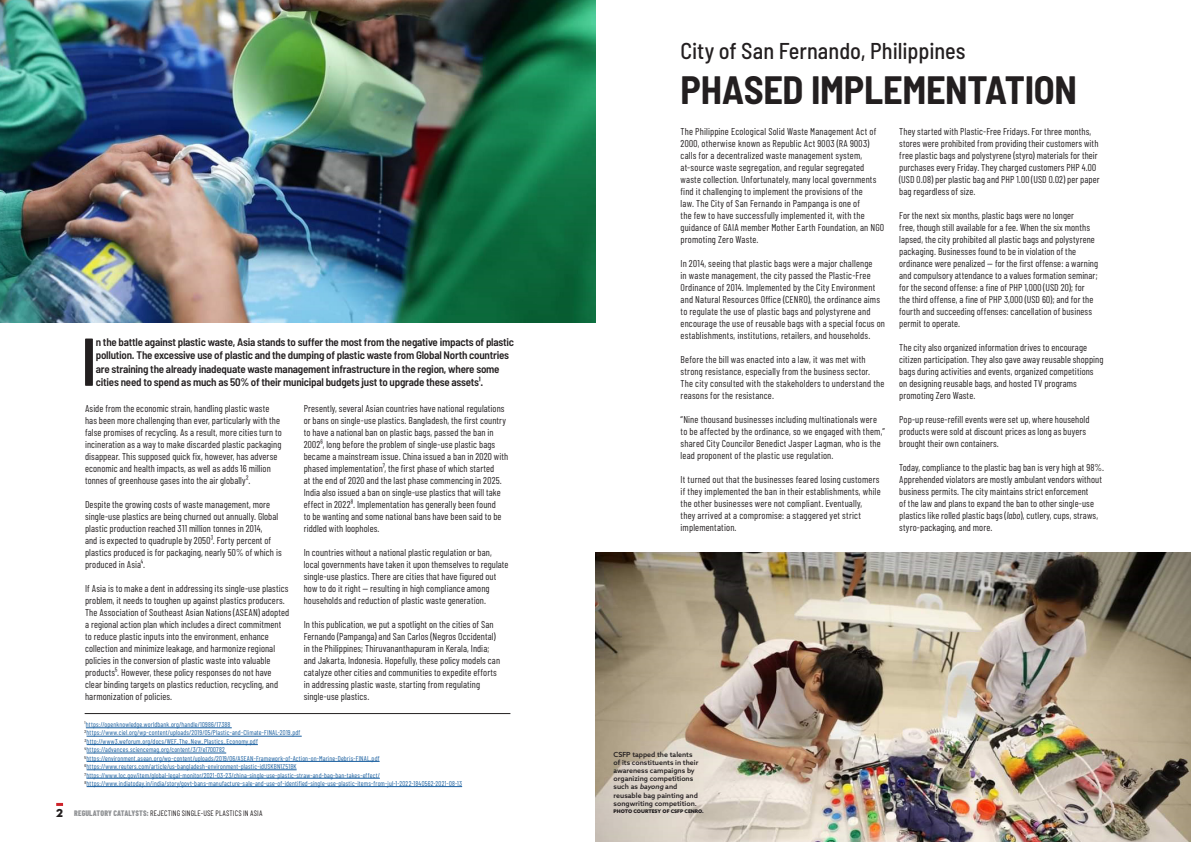
<style>
.page{position:relative;width:1191px;height:842px;background:#fff}
.page>*{position:absolute;margin:0;border:0;box-sizing:border-box;transform-origin:0 0}
.Drop_Cap{font:600 semi-condensed 67.6px "Barlow";color:#231f20}
.Body_Text{font:700 semi-condensed 39.6px "Barlow";letter-spacing:-.01em;color:#231f20}
.Body_Text-2{font:500 semi-condensed 22.9px "Barlow";color:#231f20}
.Drop_Cap-2{font:600 semi-condensed 11px/13.2px "Barlow";letter-spacing:-.02em;color:#231f20}
.Body_Text-3{font:10px/12px "Barlow Condensed";letter-spacing:.01em;color:#231f20}
.t1{font:7.9px "Barlow Condensed";letter-spacing:.02em;color:#231f20}
.Body_Text-4{font:7px "Barlow Condensed";letter-spacing:.025em;color:#175d9e}
.Kapsyon{font:500 7px/8.2px "Azo Sans";color:#231f20}
.Kapsyon-2{font:900 5px "Azo Sans";color:#231f20}
.s1{color:#231f20}
.s2{font-family:"Neutraface 2 Display Titling";font-size:11.8px}
.s3{font-weight:800;font-size:8px;color:#8f9194}
.s4{font-style:italic}
</style>
<div class="page">
<svg style="left:56px;top:803px;width:7px;height:3px"></svg>
<img style="left:595px;top:553px;width:596px;height:289px">
<img style="left:0;top:0;width:595px;height:322px">
<hr style="left:86px;top:728px;width:146px;height:1px;background:#175d9e">
<hr style="left:87px;top:736px;width:215px;height:1px;background:#175d9e">
<hr style="left:87px;top:744px;width:171px;height:1px;background:#175d9e">
<hr style="left:87px;top:753px;width:139px;height:1px;background:#175d9e">
<hr style="left:86px;top:761px;width:293px;height:1px;background:#175d9e">
<hr style="left:87px;top:770px;width:210px;height:1px;background:#175d9e">
<hr style="left:86px;top:778px;width:294px;height:1px;background:#175d9e">
<hr style="left:87px;top:786px;width:375px;height:1px;background:#175d9e">
<hr style="left:85px;top:713px;width:425px;height:1px;background:#231f20">
<p class="Drop_Cap" style="left:81px;top:319px;width:18px">I</p>
<p class="Drop_Cap-2" style="left:96px;top:335px;width:420px">n the battle against plastic waste, Asia stands to suffer the most from the negative impacts of plastic pollution. The excessive use of plastic and the dumping of plastic waste from Global North countries are straining the already inadequate waste management infrastructure in the region, where some cities need to spend as much as 50% of their municipal budgets just to upgrade these assets¹.</p>
<p class="Body_Text-3" style="left:85px;top:402px;width:198px">Aside from the economic strain, handling plastic waste has been more challenging than ever, particularly with the false promises of recycling. As a result, more cities turn to incineration as a way to make discarded plastic packaging disappear. This supposed quick fix, however, has adverse economic and health impacts, as well as adds 16 million tonnes of greenhouse gases into the air globally².</p>
<p class="Body_Text-3" style="left:85px;top:498px;width:198px">Despite the growing costs of waste management, more single-use plastics are being churned out annually. Global plastic production reached 311 million tonnes in 2014,<br>and is expected to quadruple by 2050³. Forty percent of plastics produced is for packaging, nearly 50% of which is produced in Asia⁴.</p>
<p class="Body_Text-3" style="left:85px;top:582px;width:206px">If Asia is to make a dent in addressing its single-use plastics problem, it needs to toughen up against plastics producers.<br>The Association of Southeast Asian Nations (ASEAN) adopted a regional action plan which includes a direct commitment to reduce plastic inputs into the environment, enhance collection and minimize leakage, and harmonize regional policies in the conversion of plastic waste into valuable products⁵. However, these policy responses do not have clear binding targets on plastics reduction, recycling, and harmonization of policies.</p>
<p class="Body_Text-3" style="left:304px;top:402px;width:206px">Presently, several Asian countries have national regulations or bans on single-use plastics. Bangladesh, the first country to have a national ban on plastic bags, passed the ban in 2002⁶, long before the problem of single-use plastic bags became a mainstream issue. China issued a ban in 2020 with phased implementation⁷, the first phase of which started<br>at the end of 2020 and the last phase commencing in 2025.<br>India also issued a ban on single-use plastics that will take effect in 2022⁸. Implementation has generally been found<br>to be wanting and some national bans have been said to be riddled with loopholes.</p>
<p class="Body_Text-3" style="left:304px;top:546px;width:206px">In countries without a national plastic regulation or ban, local governments have taken it upon themselves to regulate single-use plastics. There are cities that have figured out how to do it right — resulting in high compliance among households and reduction of plastic waste generation.</p>
<p class="Body_Text-3" style="left:304px;top:618px;width:198px">In this publication, we put a spotlight on the cities of San Fernando (Pampanga) and San Carlos (Negros Occidental) in the Philippines; Thiruvananthapuram in Kerala, India; and Jakarta, Indonesia. Hopefully, these policy models can catalyze other cities and communities to expedite efforts in addressing plastic waste, starting from regulating single-use plastics.</p>
<p class="Body_Text-4" style="left:85px;top:720px;width:147px"><span class="s1">¹</span>https://openknowledge.worldbank.org/handle/10986/17388</p>
<p class="Body_Text-4" style="left:85px;top:729px;width:217px"><span class="s1">2</span>https://www.ciel.org/wp-content/uploads/2019/05/Plastic-and-Climate-FINAL-2019.pdf</p>
<p class="Body_Text-4" style="left:85px;top:737px;width:175px"><span class="s1">3</span>http://www3.weforum.org/docs/WEF_The_New_Plastics_Economy.pdf</p>
<p class="Body_Text-4" style="left:85px;top:745px;width:142px"><span class="s1">4</span>https://advances.sciencemag.org/content/3/7/e1700782</p>
<p class="Body_Text-4" style="left:85px;top:754px;width:296px"><span class="s1">5</span>https://environment.asean.org/wp-content/uploads/2019/06/ASEAN-Framework-of-Action-on-Marine-Debris-FINAL.pdf</p>
<p class="Body_Text-4" style="left:85px;top:762px;width:213px"><span class="s1">6</span>https://www.reuters.com/article/us-bangladesh-environment-plastic-idUSKBN1Z51BK</p>
<p class="Body_Text-4" style="left:85px;top:771px;width:297px"><span class="s1">7</span>https://www.loc.gov/item/global-legal-monitor/2021-03-23/china-single-use-plastic-straw-and-bag-ban-takes-effect/</p>
<p class="Body_Text-4" style="left:85px;top:779px;width:379px"><span class="s1">8</span>https://www.indiatoday.in/india/story/govt-bans-manufacture-sale-and-use-of-identified-single-use-plastic-items-from-jul-1-2022-1840562-2021-08-13</p>
<p class="t1" style="left:56px;top:808px;width:208px"><span class="s2">2</span> <span class="s3">REGULATORY CATALYSTS:</span> REJECTING SINGLE-USE PLASTICS IN ASIA</p>
<p class="Body_Text-2" style="left:680px;top:36px;width:286px">City of San Fernando, Philippines</p>
<p class="Body_Text" style="left:680px;top:65px;width:398px">PHASED IMPLEMENTATION</p>
<p class="Body_Text-3" style="left:680px;top:125px;width:205px">The Philippine Ecological Solid Waste Management Act of 2000, otherwise known as Republic Act 9003 (RA 9003) calls for a decentralized waste management system, at-source waste segregation, and regular segregated waste collection. Unfortunately, many local governments find it challenging to implement the provisions of the<br>law. The City of San Fernando in Pampanga is one of<br>the few to have successfully implemented it, with the guidance of GAIA member Mother Earth Foundation, an NGO promoting Zero Waste.</p>
<p class="Body_Text-3" style="left:680px;top:257px;width:206px">In 2014, seeing that plastic bags were a major challenge<br>in waste management, the city passed the Plastic-Free Ordinance of 2014. Implemented by the City Environment and Natural Resources Office (CENRO), the ordinance aims to regulate the use of plastic bags and polystyrene and encourage the use of reusable bags with a special focus on establishments, institutions, retailers, and households.</p>
<p class="Body_Text-3" style="left:680px;top:353px;width:205px">Before the bill was enacted into a law, it was met with strong resistance, especially from the business sector.<br>The city consulted with the stakeholders to understand the reasons for the resistance.</p>
<p class="Body_Text-3" style="left:680px;top:413px;width:206px">“Nine thousand businesses including multinationals were to be affected by the ordinance, so we engaged with them,” shared City Councilor Benedict Jasper Lagman, who is the lead proponent of the plastic use regulation.</p>
<p class="Body_Text-3" style="left:680px;top:473px;width:202px">It turned out that the businesses feared losing customers if they implemented the ban in their establishments, while the other businesses were not compliant. Eventually,<br>they arrived at a compromise: a staggered yet strict implementation.</p>
<p class="Body_Text-3" style="left:899px;top:125px;width:202px">They started with Plastic-Free Fridays. For three months, stores were prohibited from providing their customers with free plastic bags and polystyrene (styro) materials for their purchases every Friday. They charged customers PHP 4.00 (USD 0.08) per plastic bag and PHP 1.00 (USD 0.02) per paper bag regardless of size.</p>
<p class="Body_Text-3" style="left:899px;top:209px;width:200px">For the next six months, plastic bags were no longer<br>free, though still available for a fee. When the six months lapsed, the city prohibited all plastic bags and polystyrene packaging. Businesses found to be in violation of the ordinance were penalized — for the first offense: a warning and compulsory attendance to a values formation seminar; for the second offense: a fine of PHP 1,000 (USD 20); for<br>the third offense, a fine of PHP 3,000 (USD 60); and for the fourth and succeeding offenses: cancellation of business permit to operate.</p>
<p class="Body_Text-3" style="left:899px;top:341px;width:206px">The city also organized information drives to encourage citizen participation. They also gave away reusable shopping bags during activities and events, organized competitions on designing reusable bags, and hosted TV programs promoting Zero Waste.</p>
<p class="Body_Text-3" style="left:899px;top:413px;width:192px">Pop-up reuse-refill events were set up, where household products were sold at discount prices as long as buyers brought their own containers.</p>
<p class="Body_Text-3" style="left:899px;top:461px;width:206px">Today, compliance to the plastic bag ban is very high at 98%.<br>Apprehended violators are mostly ambulant vendors without business permits. The city maintains strict enforcement<br>of the law and plans to expand the ban to other single-use plastics like rolled plastic bags (<span class="s4">labo</span>), cutlery, cups, straws, styro-packaging, and more.</p>
<p class="Kapsyon" style="left:613px;top:750px;width:86px">CSFP tapped the talents of its constituents in their awareness campaigns by organizing competitions such as <span class="s4">bayong</span> and reusable bag painting and songwriting competition.</p>
<p class="Kapsyon-2" style="left:613px;top:808px;width:92px">PHOTO COURTESY OF CSFP CENRO.</p>
</div>
